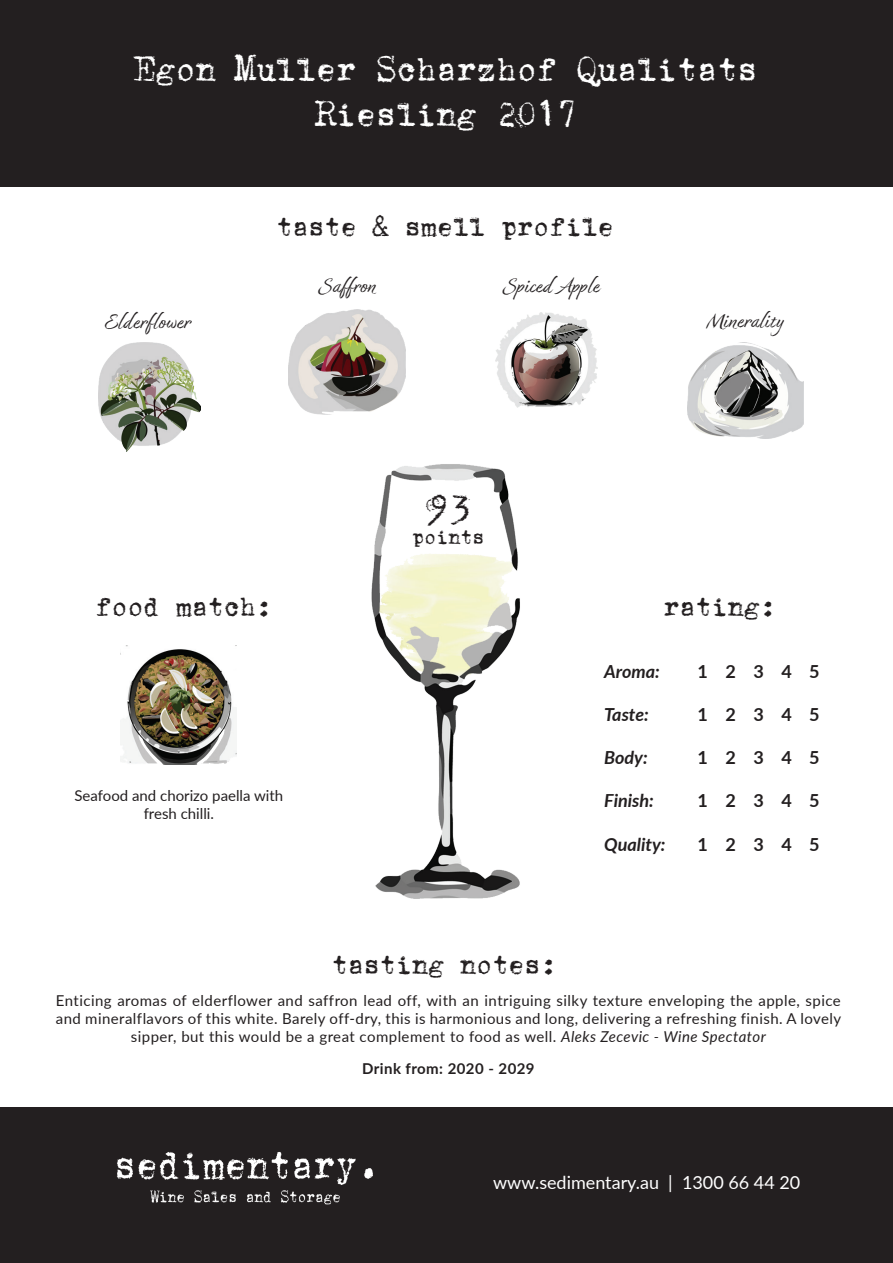
<style>
.page{position:relative;width:893px;height:1263px;background:#fff}
.page>*{position:absolute;margin:0;border:0;box-sizing:border-box;transform-origin:0 0}
.t1{font:45px "Underwood 1913 Normal";color:#231f20}
.t2{font:37.5px/45px "Underwood 1913 Normal";color:#fff;text-align:center}
.t3{font:30px "Underwood 1913 Normal";color:#231f20}
.t4{font:expanded 22.5px "Dream Big";color:#231f20}
.t5{font:22.5px "Underwood 1913 Normal";color:#231f20}
.t6{font:italic 700 18px "Lato";color:#231f20}
.t7{font:18px "Lato";color:#fff}
.t8{font:700 18px "Lato";color:#231f20}
.t9{font:15px/18px "Lato";letter-spacing:.03em;color:#231f20;text-align:center}
.t10{font:15px/18px "Lato";color:#231f20;text-align:center}
.t11{font:700 15px "Lato";letter-spacing:.03em;color:#231f20}
.s1{font-style:italic}
</style>
<div class="page">
<img style="left:98px;top:343px;width:103px;height:108px">
<img style="left:289px;top:310px;width:116px;height:105px">
<img style="left:495px;top:313px;width:102px;height:94px">
<img style="left:687px;top:342px;width:116px;height:97px">
<img style="left:371px;top:464px;width:149px;height:435px">
<img style="left:120px;top:645px;width:116px;height:120px">
<div style="left:0;top:1107px;width:893px;height:156px;background:#231f20"></div>
<img style="left:117px;top:1151px;width:256px;height:54px">
<div style="left:0;top:0;width:893px;height:186px;background:#231f20"></div>
<h2 class="t2" style="left:135px;top:48px;width:623px">Egon Muller Scharzhof Qualitats<br>Riesling 2017</h2>
<h3 class="t3" style="left:276px;top:211px;width:339px">taste &amp; smell profile</h3>
<h3 class="t4" style="left:105px;top:308px;width:87px">Elderflower</h3>
<h3 class="t4" style="left:318px;top:272px;width:59px">Saffron</h3>
<h3 class="t4" style="left:502px;top:272px;width:99px">Spiced Apple</h3>
<h1 class="t1" style="left:424px;top:488px;width:50px">93</h1>
<h3 class="t5" style="left:412px;top:526px;width:74px">points</h3>
<h3 class="t4" style="left:706px;top:306px;width:79px">Minerality</h3>
<h3 class="t3" style="left:95px;top:592px;width:178px">food match:</h3>
<h3 class="t3" style="left:663px;top:592px;width:114px">rating:</h3>
<p class="t10" style="left:74px;top:786px;width:210px">Seafood and chorizo paella with fresh chilli.</p>
<h3 class="t3" style="left:332px;top:949px;width:226px">tasting notes:</h3>
<p class="t6" style="left:604px;top:658px;width:57px">Aroma:</p>
<p class="t6" style="left:604px;top:701px;width:46px">Taste:</p>
<p class="t6" style="left:604px;top:744px;width:45px">Body:</p>
<p class="t6" style="left:604px;top:788px;width:51px">Finish:</p>
<p class="t6" style="left:604px;top:831px;width:63px">Quality:</p>
<p class="t8" style="left:697px;top:658px;width:124px">1 2 3 4 5</p>
<p class="t8" style="left:697px;top:701px;width:124px">1 2 3 4 5</p>
<p class="t8" style="left:697px;top:744px;width:124px">1 2 3 4 5</p>
<p class="t8" style="left:697px;top:788px;width:124px">1 2 3 4 5</p>
<p class="t8" style="left:697px;top:831px;width:124px">1 2 3 4 5</p>
<p class="t9" style="left:56px;top:991px;width:787px">Enticing aromas of elderflower and saffron lead off, with an intriguing silky texture enveloping the apple, spice and mineralflavors of this white. Barely off-dry, this is harmonious and long, delivering a refreshing finish. A lovely sipper, but this would be a great complement to food as well. <span class="s1">Aleks Zecevic - Wine Spectator</span></p>
<p class="t11" style="left:362px;top:1057px;width:174px">Drink from: 2020 - 2029</p>
<p class="t7" style="left:493px;top:1170px;width:309px">www.sedimentary.au | 1300 66 44 20</p>
</div>
